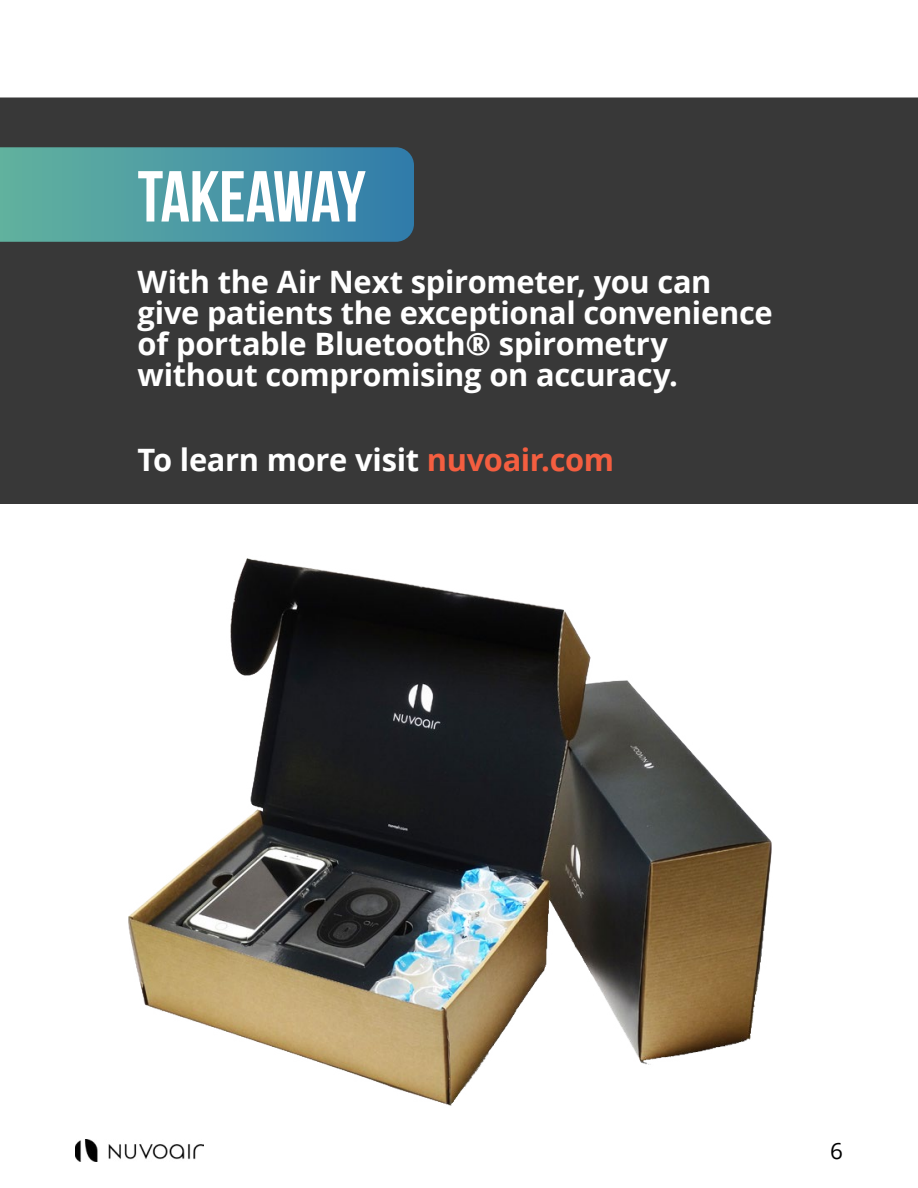
<style>
.page{position:relative;width:918px;height:1188px;background:#fff}
.page>*{position:absolute;margin:0;border:0;box-sizing:border-box;transform-origin:0 0}
.t1{font:700 72px "Bebas Neue";letter-spacing:-.03em;color:#fff}
.t2{font:700 30.9px/30.9px "Open Sans";letter-spacing:-.01em;color:#fff}
.t3{font:22.5px "Open Sans";color:#000}
.s1{color:#f45e40}
</style>
<div class="page">
<img style="left:75px;top:1139px;width:121px;height:23px">
<img style="left:128px;top:558px;width:644px;height:600px">
<div style="left:0;top:98px;width:918px;height:406px;background:#383838"></div>
<svg style="left:0;top:147px;width:414px;height:95px;background:#4a97a4"></svg>
<h1 class="t1" style="left:138px;top:157px;width:230px">TAKEAWAY</h1>
<p class="t2" style="left:138px;top:266px;width:637px">With the Air Next spirometer, you can give patients the exceptional convenience of portable Bluetooth® spirometry without compromising on accuracy.</p>
<p class="t2" style="left:138px;top:444px;width:478px">To learn more visit <span class="s1">nuvoair.com</span></p>
<p class="t3" style="left:830px;top:1136px;width:14px">6</p>
</div>
